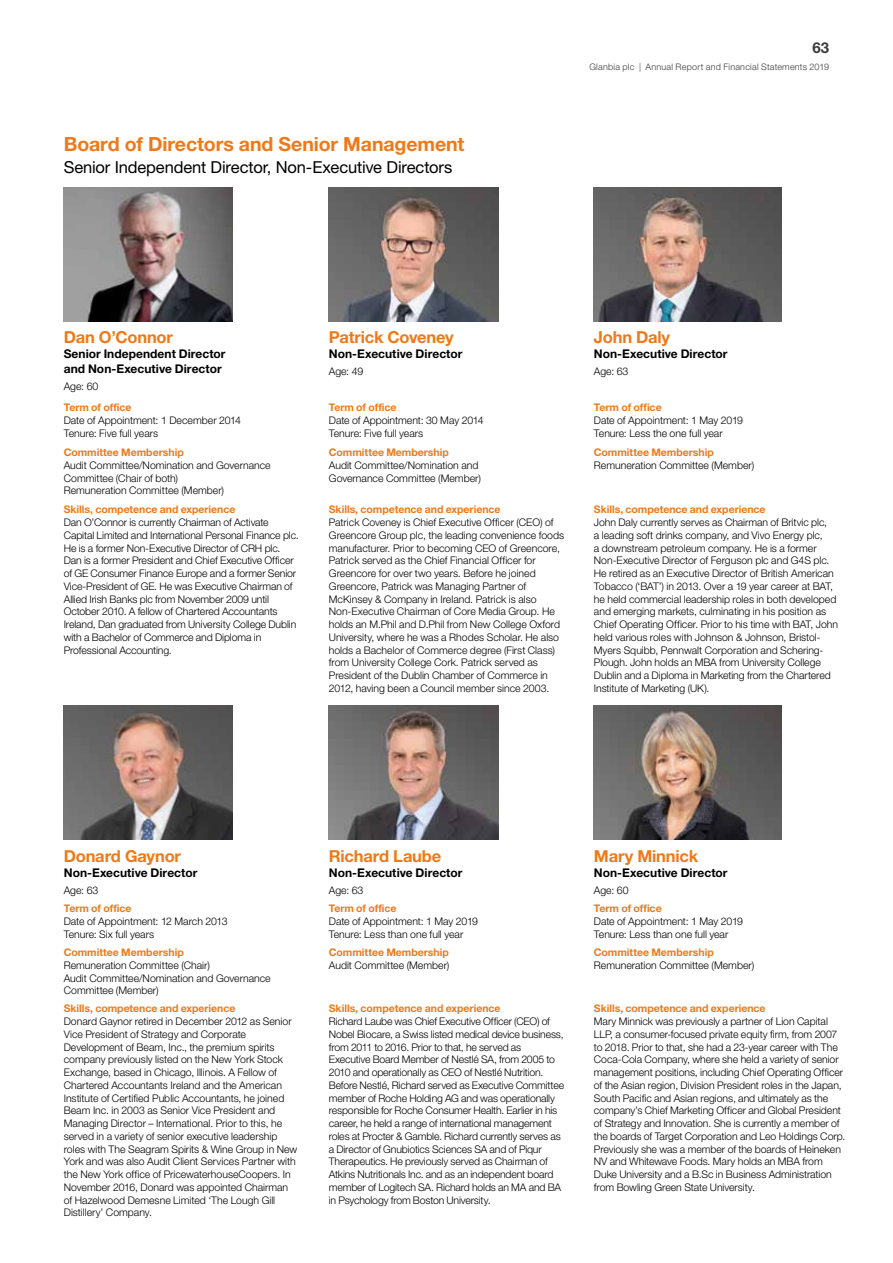
<style>
.page{position:relative;width:893px;height:1263px;background:#fff}
.page>*{position:absolute;margin:0;border:0;box-sizing:border-box;transform-origin:0 0}
.t1{font:700 19.5px "Helvetica Neue LT Std";letter-spacing:-.005em;color:#ef7918}
.t2{font:700 16.5px "Helvetica Neue LT Std";letter-spacing:-.01em;color:#ef7918}
.t3{font:16.5px "Helvetica Neue LT Std";letter-spacing:-.01em;color:#000}
.t4{font:700 15px "Helvetica Neue LT Std";color:#3c3c3b}
.t5{font:700 12px/15px "Helvetica Neue LT Std";color:#000}
.t6{font:300 10.5px/12.8px "Helvetica Neue LT Std";letter-spacing:-.005em;color:#000}
.t7{font:700 10.5px "Helvetica Neue LT Std";color:#ef7918}
.t8{font:300 9px "Helvetica Neue LT Std";letter-spacing:.025em;color:#3c3c3b}
</style>
<div class="page">
<img style="left:64px;top:187px;width:169px;height:134px">
<img style="left:329px;top:187px;width:169px;height:134px">
<img style="left:594px;top:187px;width:187px;height:134px">
<img style="left:64px;top:706px;width:169px;height:134px">
<img style="left:329px;top:706px;width:169px;height:134px">
<img style="left:594px;top:706px;width:187px;height:134px">
<h1 class="t1" style="left:64px;top:132px;width:402px">Board of Directors and Senior Management</h1>
<h2 class="t3" style="left:64px;top:157px;width:390px">Senior Independent Director, Non-Executive Directors</h2>
<h3 class="t4" style="left:812px;top:39px;width:18px">63</h3>
<p class="t8" style="left:589px;top:62px;width:241px">Glanbia plc | Annual Report and Financial Statements 2019</p>
<h2 class="t2" style="left:64px;top:327px;width:111px">Dan O’Connor</h2>
<p class="t5" style="left:64px;top:346px;width:163px">Senior Independent Director and Non-Executive Director</p>
<p class="t6" style="left:64px;top:380px;width:36px">Age: 60</p>
<p class="t7" style="left:64px;top:401px;width:69px">Term of office</p>
<p class="t6" style="left:64px;top:414px;width:179px">Date of Appointment: 1 December 2014<br>Tenure: Five full years</p>
<p class="t7" style="left:64px;top:446px;width:121px">Committee Membership</p>
<p class="t6" style="left:64px;top:458px;width:208px">Audit Committee/Nomination and Governance<br>Committee (Chair of both)<br>Remuneration Committee (Member)</p>
<p class="t7" style="left:64px;top:503px;width:173px">Skills, competence and experience</p>
<p class="t6" style="left:64px;top:516px;width:236px">Dan O’Connor is currently Chairman of Activate Capital Limited and International Personal Finance plc.<br>He is a former Non-Executive Director of CRH plc.<br>Dan is a former President and Chief Executive Officer of GE Consumer Finance Europe and a former Senior Vice-President of GE. He was Executive Chairman of Allied Irish Banks plc from November 2009 until October 2010. A fellow of Chartered Accountants Ireland, Dan graduated from University College Dublin with a Bachelor of Commerce and Diploma in Professional Accounting.</p>
<h2 class="t2" style="left:329px;top:327px;width:126px">Patrick Coveney</h2>
<p class="t5" style="left:329px;top:346px;width:135px">Non-Executive Director</p>
<p class="t6" style="left:329px;top:365px;width:36px">Age: 49</p>
<p class="t7" style="left:329px;top:401px;width:69px">Term of office</p>
<p class="t6" style="left:329px;top:414px;width:156px">Date of Appointment: 30 May 2014<br>Tenure: Five full years</p>
<p class="t7" style="left:329px;top:446px;width:121px">Committee Membership</p>
<p class="t6" style="left:329px;top:458px;width:154px">Audit Committee/Nomination and<br>Governance Committee (Member)</p>
<p class="t7" style="left:329px;top:503px;width:173px">Skills, competence and experience</p>
<p class="t6" style="left:329px;top:516px;width:237px">Patrick Coveney is Chief Executive Officer (CEO) of Greencore Group plc, the leading convenience foods manufacturer. Prior to becoming CEO of Greencore, Patrick served as the Chief Financial Officer for Greencore for over two years. Before he joined Greencore, Patrick was Managing Partner of McKinsey &amp; Company in Ireland. Patrick is also Non-Executive Chairman of Core Media Group. He holds an M.Phil and D.Phil from New College Oxford University, where he was a Rhodes Scholar. He also holds a Bachelor of Commerce degree (First Class) from University College Cork. Patrick served as President of the Dublin Chamber of Commerce in 2012, having been a Council member since 2003.</p>
<h2 class="t2" style="left:594px;top:327px;width:78px">John Daly</h2>
<p class="t5" style="left:594px;top:346px;width:135px">Non-Executive Director</p>
<p class="t6" style="left:594px;top:365px;width:36px">Age: 63</p>
<p class="t7" style="left:594px;top:401px;width:69px">Term of office</p>
<p class="t6" style="left:594px;top:414px;width:151px">Date of Appointment: 1 May 2019<br>Tenure: Less the one full year</p>
<p class="t7" style="left:594px;top:446px;width:121px">Committee Membership</p>
<p class="t6" style="left:594px;top:458px;width:162px">Remuneration Committee (Member)</p>
<p class="t7" style="left:594px;top:503px;width:173px">Skills, competence and experience</p>
<p class="t6" style="left:594px;top:516px;width:246px">John Daly currently serves as Chairman of Britvic plc,<br>a leading soft drinks company, and Vivo Energy plc,<br>a downstream petroleum company. He is a former Non-Executive Director of Ferguson plc and G4S plc.<br>He retired as an Executive Director of British American Tobacco (‘BAT’) in 2013. Over a 19 year career at BAT, he held commercial leadership roles in both developed and emerging markets, culminating in his position as Chief Operating Officer. Prior to his time with BAT, John held various roles with Johnson &amp; Johnson, Bristol-Myers Squibb, Pennwalt Corporation and Schering-Plough. John holds an MBA from University College Dublin and a Diploma in Marketing from the Chartered Institute of Marketing (UK).</p>
<h2 class="t2" style="left:64px;top:846px;width:119px">Donard Gaynor</h2>
<p class="t5" style="left:64px;top:865px;width:135px">Non-Executive Director</p>
<p class="t6" style="left:64px;top:884px;width:36px">Age: 63</p>
<p class="t7" style="left:64px;top:902px;width:69px">Term of office</p>
<p class="t6" style="left:64px;top:915px;width:165px">Date of Appointment: 12 March 2013<br>Tenure: Six full years</p>
<p class="t7" style="left:64px;top:946px;width:121px">Committee Membership</p>
<p class="t6" style="left:64px;top:958px;width:208px">Remuneration Committee (Chair)<br>Audit Committee/Nomination and Governance<br>Committee (Member)</p>
<p class="t7" style="left:64px;top:1002px;width:173px">Skills, competence and experience</p>
<p class="t6" style="left:64px;top:1015px;width:235px">Donard Gaynor retired in December 2012 as Senior Vice President of Strategy and Corporate Development of Beam, Inc., the premium spirits company previously listed on the New York Stock Exchange, based in Chicago, Illinois. A Fellow of Chartered Accountants Ireland and the American Institute of Certified Public Accountants, he joined Beam Inc. in 2003 as Senior Vice President and Managing Director – International. Prior to this, he served in a variety of senior executive leadership roles with The Seagram Spirits &amp; Wine Group in New York and was also Audit Client Services Partner with the New York office of PricewaterhouseCoopers. In November 2016, Donard was appointed Chairman of Hazelwood Demesne Limited ‘The Lough Gill Distillery’ Company.</p>
<h2 class="t2" style="left:329px;top:846px;width:114px">Richard Laube</h2>
<p class="t5" style="left:329px;top:865px;width:135px">Non-Executive Director</p>
<p class="t6" style="left:329px;top:884px;width:36px">Age: 63</p>
<p class="t7" style="left:329px;top:902px;width:69px">Term of office</p>
<p class="t6" style="left:329px;top:915px;width:151px">Date of Appointment: 1 May 2019<br>Tenure: Less than one full year</p>
<p class="t7" style="left:329px;top:946px;width:121px">Committee Membership</p>
<p class="t6" style="left:329px;top:958px;width:122px">Audit Committee (Member)</p>
<p class="t7" style="left:329px;top:1002px;width:173px">Skills, competence and experience</p>
<p class="t6" style="left:329px;top:1015px;width:237px">Richard Laube was Chief Executive Officer (CEO) of Nobel Biocare, a Swiss listed medical device business, from 2011 to 2016. Prior to that, he served as Executive Board Member of Nestlé SA, from 2005 to 2010 and operationally as CEO of Nestlé Nutrition.<br>Before Nestlé, Richard served as Executive Committee member of Roche Holding AG and was operationally responsible for Roche Consumer Health. Earlier in his career, he held a range of international management roles at Procter &amp; Gamble. Richard currently serves as a Director of Gnubiotics Sciences SA and of Piqur Therapeutics. He previously served as Chairman of Atkins Nutritionals Inc. and as an independent board member of Logitech SA. Richard holds an MA and BA in Psychology from Boston University.</p>
<h2 class="t2" style="left:594px;top:846px;width:106px">Mary Minnick</h2>
<p class="t5" style="left:594px;top:865px;width:135px">Non-Executive Director</p>
<p class="t6" style="left:594px;top:884px;width:36px">Age: 60</p>
<p class="t7" style="left:594px;top:902px;width:69px">Term of office</p>
<p class="t6" style="left:594px;top:915px;width:151px">Date of Appointment: 1 May 2019<br>Tenure: Less than one full year</p>
<p class="t7" style="left:594px;top:946px;width:121px">Committee Membership</p>
<p class="t6" style="left:594px;top:958px;width:162px">Remuneration Committee (Member)</p>
<p class="t7" style="left:594px;top:1002px;width:173px">Skills, competence and experience</p>
<p class="t6" style="left:594px;top:1015px;width:253px">Mary Minnick was previously a partner of Lion Capital LLP, a consumer-focused private equity firm, from 2007 to 2018. Prior to that, she had a 23-year career with The Coca-Cola Company, where she held a variety of senior management positions, including Chief Operating Officer of the Asian region, Division President roles in the Japan, South Pacific and Asian regions, and ultimately as the company’s Chief Marketing Officer and Global President of Strategy and Innovation. She is currently a member of the boards of Target Corporation and Leo Holdings Corp.<br>Previously she was a member of the boards of Heineken NV and Whitewave Foods. Mary holds an MBA from Duke University and a B.Sc in Business Administration from Bowling Green State University.</p>
</div>
